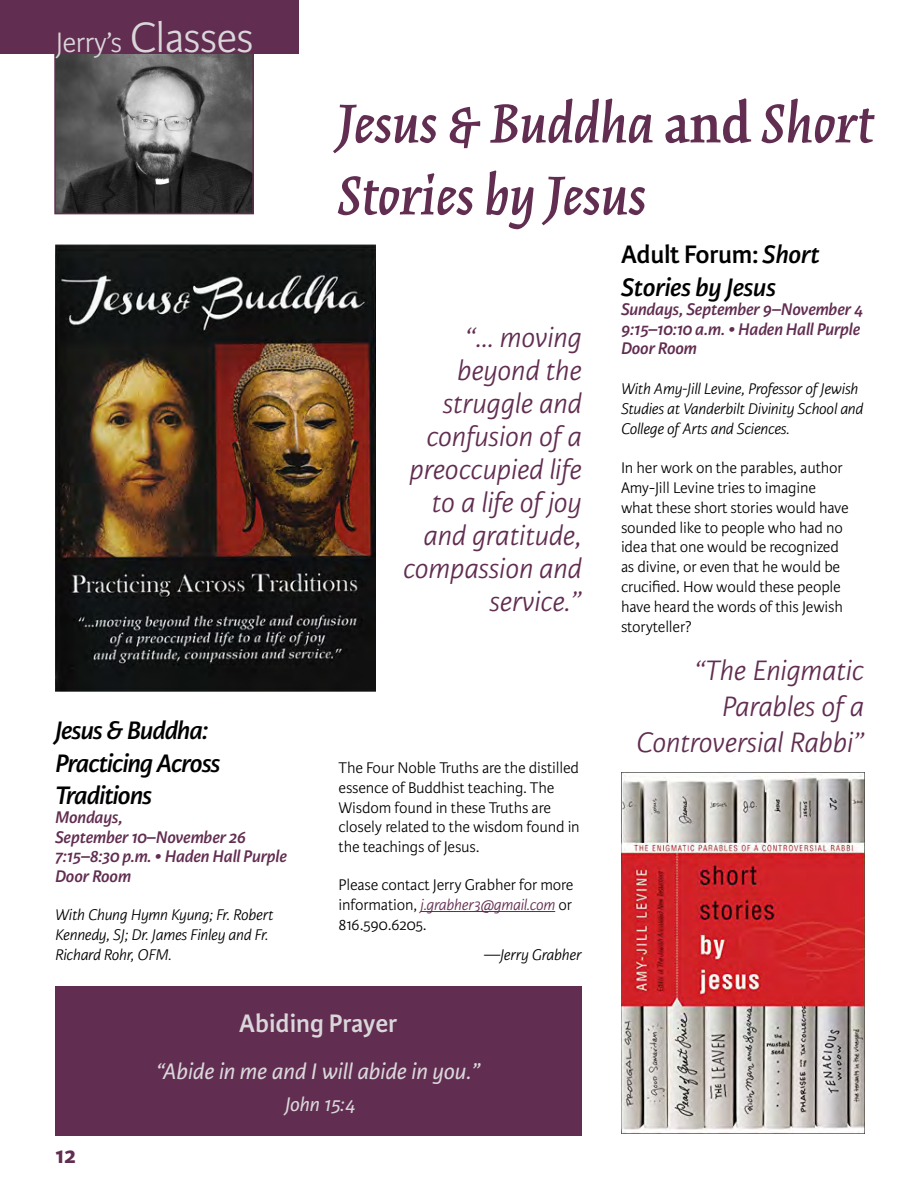
<style>
.page{position:relative;width:918px;height:1188px;background:#fff}
.page>*{position:absolute;margin:0;border:0;box-sizing:border-box;transform-origin:0 0}
.t1{font:italic 600 60px/72px "Kinesis Pro 3";color:#612d50}
.t2{font:italic 300 30px/33px "Karmina Sans";color:#612d50;text-align:right}
.t3{font:300 30px "Karmina Sans";letter-spacing:-.02em;color:#dad7db}
.t4{font:italic 600 27px/32.4px "Karmina Sans";letter-spacing:-.03em;color:#000}
.t5{font:italic 600 27px/32.4px "Karmina Sans";letter-spacing:-.01em;color:#000}
.t6{font:600 27px "Karmina Sans";color:#dad7db}
.t7{font:italic 24px "Karmina Sans";color:#dad7db}
.t8{font:700 24px "Karmina Sans";color:#612d50}
.t9{font:italic 21px "Karmina Sans";letter-spacing:-.005em;color:#dad7db}
.t10{font:italic 600 18px/19.6px "Karmina Sans";letter-spacing:-.01em;color:#612d50}
.t11{font:300 16.5px/19.8px "Karmina Sans";letter-spacing:-.01em;color:#000}
.t12{font:italic 300 16.5px/19.8px "Karmina Sans";letter-spacing:-.01em;color:#000}
.s1{font-size:45px}
.s2{font-style:normal}
.s3{font-style:italic;color:#612d50}
</style>
<div class="page">
<img style="left:57px;top:55px;width:194px;height:156px">
<div style="left:54px;top:52px;width:200px;height:162px;border:2px solid #612d50"></div>
<img style="left:55px;top:244px;width:320px;height:448px">
<img style="left:621px;top:772px;width:244px;height:362px">
<div style="left:55px;top:987px;width:527px;height:149px;background:#612d50"></div>
<div style="left:0;top:0;width:298px;height:54px;background:#612d50"></div>
<hr style="left:421px;top:911px;width:134px;height:1px;background:#612d50">
<h2 class="t3" style="left:56px;top:25px;width:200px">Jerry’s <span class="s1">Classes</span></h2>
<h3 class="t4" style="left:55px;top:715px;width:167px">Jesus &amp; Buddha:<br>Practicing Across<br>Traditions</h3>
<p class="t10" style="left:55px;top:808px;width:233px">Mondays,<br>September 10–November 26<br>7:15–8:30 p.m. • Haden Hall Purple<br>Door Room</p>
<p class="t12" style="left:55px;top:905px;width:220px">With Chung Hymn Kyung; Fr. Robert<br>Kennedy, SJ; Dr. James Finley and Fr.<br>Richard Rohr, OFM.</p>
<h1 class="t1" style="left:338px;top:87px;width:537px">Jesus &amp; Buddha <span class="s2">and</span> Short<br>Stories by Jesus</h1>
<h2 class="t2" style="left:403px;top:322px;width:180px">“... moving beyond the struggle and confusion of a preoccupied life to a life of joy and gratitude, compassion and service.”</h2>
<p class="t11" style="left:339px;top:758px;width:243px">The Four Noble Truths are the distilled essence of Buddhist teaching. The Wisdom found in these Truths are closely related to the wisdom found in the teachings of Jesus.</p>
<p class="t11" style="left:339px;top:875px;width:236px;text-align:justify">Please contact Jerry Grabher for more information, <span class="s3">j.grabher3@gmail.com</span> or 816.590.6205.</p>
<p class="t12" style="left:484px;top:945px;width:99px">—Jerry Grabher</p>
<h3 class="t5" style="left:621px;top:239px;width:200px"><span class="s2">Adult Forum:</span> Short<br>Stories by Jesus</h3>
<p class="t10" style="left:621px;top:300px;width:244px">Sundays, September 9–November 4<br>9:15–10:10 a.m. • Haden Hall Purple<br>Door Room</p>
<p class="t12" style="left:621px;top:379px;width:244px">With Amy-Jill Levine, Professor of Jewish<br>Studies at Vanderbilt Divinity School and<br>College of Arts and Sciences.</p>
<p class="t11" style="left:621px;top:458px;width:229px">In her work on the parables, author<br>Amy-Jill Levine tries to imagine what these short stories would have sounded like to people who had no idea that one would be recognized as divine, or even that he would be crucified. How would these people have heard the words of this Jewish storyteller?</p>
<h2 class="t2" style="left:636px;top:654px;width:230px;line-height:36px">“The Enigmatic<br>Parables of a<br>Controversial Rabbi”</h2>
<h3 class="t8" style="left:55px;top:1141px;width:23px">12</h3>
<h3 class="t6" style="left:239px;top:1008px;width:160px">Abiding Prayer</h3>
<h3 class="t7" style="left:156px;top:1058px;width:326px">“Abide in me and I will abide in you.”</h3>
<p class="t9" style="left:285px;top:1093px;width:72px">John 15:4</p>
</div>
